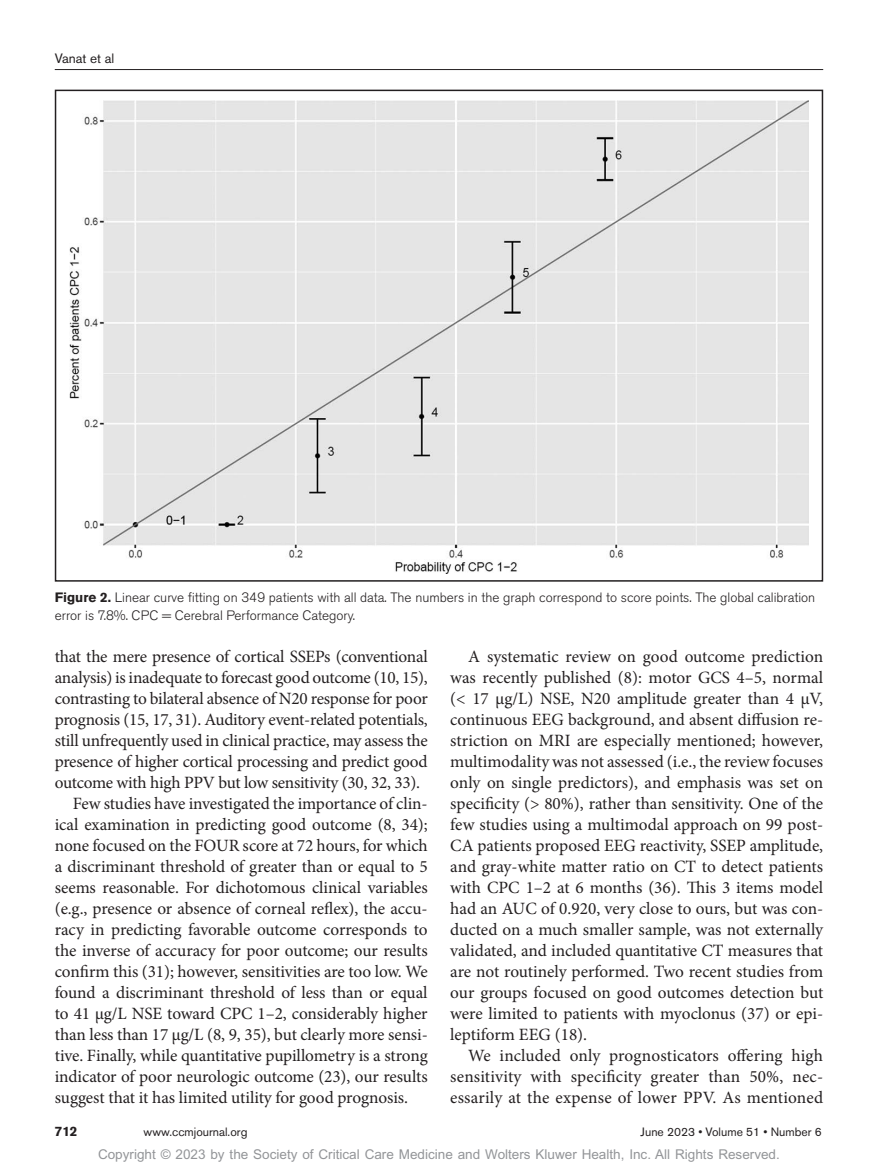
<style>
.page{position:relative;width:878px;height:1175px;background:#fff}
.page>*{position:absolute;margin:0;border:0;box-sizing:border-box;transform-origin:0 0}
.t1{font:17.25px/21px "Minion Pro";letter-spacing:-.01em;color:#231f20;text-align:justify}
.t2{font:300 13.5px/18px "Akzidenz Grotesk BE";color:#231f20}
.t3{font:13.5px "Arial MT Std";color:#939598}
.t4{font:13.5px "Akzidenz Grotesk BE";color:#231f20}
.t5{font:700 13.5px "Akzidenz Grotesk BE";color:#231f20}
.t6{font:12px "Akzidenz Grotesk BE";color:#231f20}
.s1{font-weight:700}
</style>
<div class="page">
<hr style="left:55px;top:69px;width:768px;height:1px;background:#231f20">
<img style="left:70px;top:101px;width:738px;height:472px">
<p class="t4" style="left:55px;top:50px;width:61px">Vanat et al</p>
<p class="t2" style="left:55px;top:588px;width:762px"><span class="s1">Figure 2.</span> Linear curve fitting on 349 patients with all data. The numbers in the graph correspond to score points. The global calibration error is 7.8%. CPC = Cerebral Performance Category.</p>
<p class="t1" style="left:55px;top:646px;width:374px">that the mere presence of cortical SSEPs (conventional</p>
<p class="t1" style="left:55px;top:667px;width:374px">analysis) is inadequate to forecast good outcome (10, 15),</p>
<p class="t1" style="left:55px;top:688px;width:374px">contrasting to bilateral absence of N20 response for poor</p>
<p class="t1" style="left:55px;top:709px;width:374px">prognosis (15, 17, 31). Auditory event-related potentials,</p>
<p class="t1" style="left:55px;top:730px;width:374px">still unfrequently used in clinical practice, may assess the</p>
<p class="t1" style="left:55px;top:751px;width:374px">presence of higher cortical processing and predict good</p>
<p class="t1" style="left:55px;top:772px;width:367px">outcome with high PPV but low sensitivity (30, 32, 33).</p>
<p class="t1" style="left:73px;top:793px;width:356px">Few studies have investigated the importance of clin-</p>
<p class="t1" style="left:55px;top:814px;width:374px">ical examination in predicting good outcome (8, 34);</p>
<p class="t1" style="left:55px;top:835px;width:374px">none focused on the FOUR score at 72 hours, for which</p>
<p class="t1" style="left:55px;top:856px;width:374px">a discriminant threshold of greater than or equal to 5</p>
<p class="t1" style="left:55px;top:877px;width:374px">seems reasonable. For dichotomous clinical variables</p>
<p class="t1" style="left:55px;top:898px;width:374px">(e.g., presence or absence of corneal reflex), the accu-</p>
<p class="t1" style="left:55px;top:919px;width:374px">racy in predicting favorable outcome corresponds to</p>
<p class="t1" style="left:55px;top:940px;width:374px">the inverse of accuracy for poor outcome; our results</p>
<p class="t1" style="left:55px;top:961px;width:374px">confirm this (31); however, sensitivities are too low. We</p>
<p class="t1" style="left:55px;top:982px;width:374px">found a discriminant threshold of less than or equal</p>
<p class="t1" style="left:55px;top:1003px;width:374px">to 41 µg/L NSE toward CPC 1–2, considerably higher</p>
<p class="t1" style="left:55px;top:1024px;width:374px">than less than 17 µg/L (8, 9, 35), but clearly more sensi-</p>
<p class="t1" style="left:55px;top:1045px;width:374px">tive. Finally, while quantitative pupillometry is a strong</p>
<p class="t1" style="left:55px;top:1066px;width:374px">indicator of poor neurologic outcome (23), our results</p>
<p class="t1" style="left:55px;top:1087px;width:355px">suggest that it has limited utility for good prognosis.</p>
<p class="t1" style="left:450px;top:646px;width:374px;text-indent:18px">A systematic review on good outcome prediction was recently published (8): motor GCS 4–5, normal (&lt; 17 µg/L) NSE, N20 amplitude greater than 4 µV, continuous EEG background, and absent diffusion re&shy;striction on MRI are especially mentioned; however, multimodality was not assessed (i.e., the review focuses only on single predictors), and emphasis was set on specificity (&gt; 80%), rather than sensitivity. One of the few studies using a multimodal approach on 99 post-CA patients proposed EEG reactivity, SSEP amplitude, and gray-white matter ratio on CT to detect patients with CPC 1–2 at 6 months (36). This 3 items model had an AUC of 0.920, very close to ours, but was con&shy;ducted on a much smaller sample, was not externally validated, and included quantitative CT measures that are not routinely performed. Two recent studies from our groups focused on good outcomes detection but were limited to patients with myoclonus (37) or epi&shy;leptiform EEG (18).</p>
<p class="t1" style="left:450px;top:1045px;width:374px;text-indent:18px">We included only prognosticators offering high sensitivity with specificity greater than 50%, nec&shy;essarily at the expense of lower PPV. As mentioned</p>
<p class="t5" style="left:55px;top:1123px;width:24px">712</p>
<p class="t6" style="left:144px;top:1125px;width:105px">www.ccmjournal.org</p>
<p class="t6" style="left:640px;top:1125px;width:182px">June 2023 • Volume 51 • Number 6</p>
<p class="t3" style="left:98px;top:1146px;width:683px">Copyright © 2023 by the Society of Critical Care Medicine and Wolters Kluwer Health, Inc. All Rights Reserved.</p>
</div>
